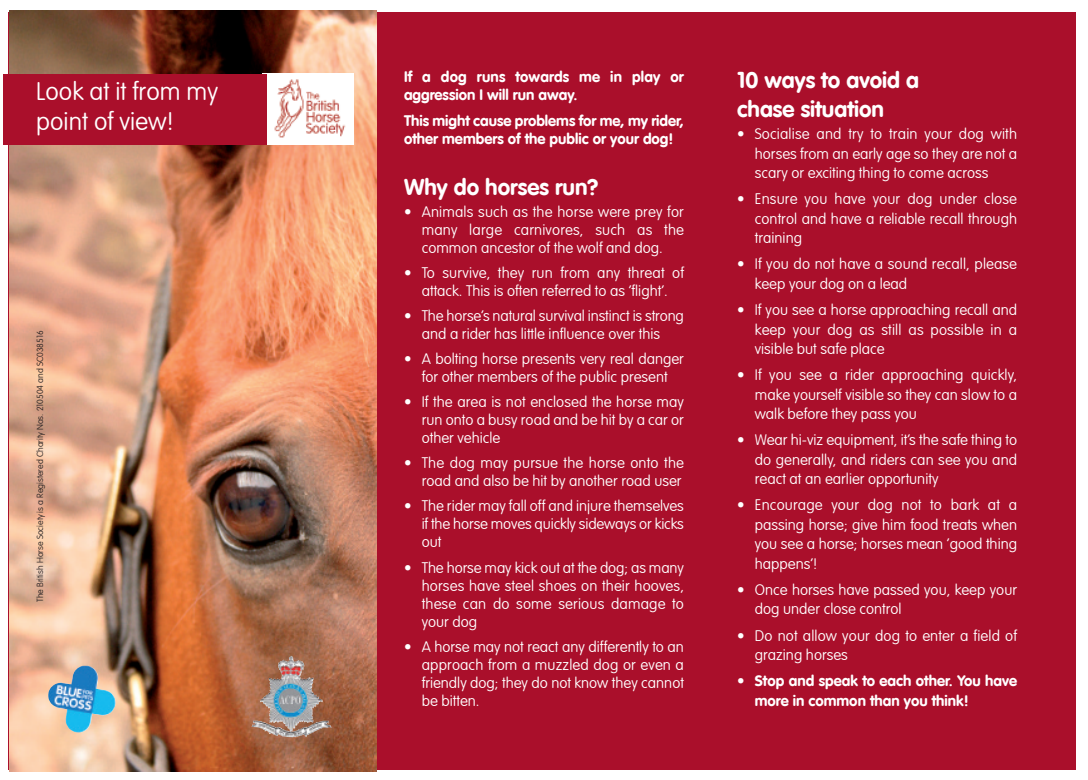
<style>
.page{position:relative;width:1088px;height:780px;background:#fff}
.page>*{position:absolute;margin:0;border:0;box-sizing:border-box;transform-origin:0 0}
.t1{font:100 25px/30px "VAG Rounded LT";color:#fff}
.t2{font:700 22.5px/28.4px "VAG Rounded LT";color:#fff}
.t3{font:100 15px/18px "VAG Rounded LT";color:#fff;text-align:justify}
.t4{font:700 15px/18px "VAG Rounded LT";color:#fff}
.t5{font:100 8.75px "VAG Rounded LT";color:#231f20}
.s1{font-weight:100}
</style>
<div class="page">
<div style="left:9px;top:12px;width:1066px;height:757px;background:#aa0f2b"></div>
<img style="left:10px;top:11px;width:367px;height:760px">
<img style="left:267px;top:74px;width:86px;height:71px">
<div style="left:3px;top:74px;width:264px;height:71px;background:#aa0f2b"></div>
<img style="left:289px;top:655px;width:40px;height:76px">
<img style="left:48px;top:665px;width:67px;height:67px">
<h1 class="t1" style="left:36px;top:77px;width:183px">Look at it from my point of view!</h1>
<p class="t5" style="left:35px;top:602px;width:273px;rotate:-90deg">The British Horse Society is a Registered Charity Nos. 210504 and SC038516</p>
<p class="t4" style="left:404px;top:69px;width:281px">If a dog runs towards me in play or aggression I will run away.</p>
<p class="t4" style="left:404px;top:112px;width:281px">This might cause problems for me, my rider, other members of the public or your dog!</p>
<h2 class="t2" style="left:404px;top:174px;width:196px">Why do horses run?</h2>
<p class="t3" style="left:422px;top:203px;width:264px;text-indent:-18px">• Animals such as the horse were prey for many large carnivores, such as the common ancestor of the wolf and dog.</p>
<p class="t3" style="left:404px;top:264px;width:281px;text-align:center">• To survive, they run from any threat of attack. This is often referred to as ‘flight’.</p>
<p class="t3" style="left:404px;top:307px;width:281px;text-align:center">• The horse’s natural survival instinct is strong and a rider has little influence over this</p>
<p class="t3" style="left:404px;top:350px;width:281px;text-align:center">• A bolting horse presents very real danger for other members of the public present</p>
<p class="t3" style="left:422px;top:393px;width:264px;text-indent:-18px">• If the area is not enclosed the horse may run onto a busy road and be hit by a car or other vehicle</p>
<p class="t3" style="left:404px;top:454px;width:281px;text-align:right">• The dog may pursue the horse onto the road and also be hit by another road user</p>
<p class="t3" style="left:422px;top:497px;width:264px;text-indent:-18px">• The rider may fall off and injure themselves if the horse moves quickly sideways or kicks out</p>
<p class="t3" style="left:422px;top:559px;width:264px;text-indent:-18px">• The horse may kick out at the dog; as many horses have steel shoes on their hooves, these can do some serious damage to your dog</p>
<p class="t3" style="left:422px;top:638px;width:264px;text-indent:-18px">• A horse may not react any differently to an approach from a muzzled dog or even a friendly dog; they do not know they cannot be bitten.</p>
<h2 class="t2" style="left:737px;top:67px;width:184px">10 ways to avoid a chase situation</h2>
<p class="t3" style="left:755px;top:125px;width:264px;line-height:19.4px;text-indent:-18px">• Socialise and try to train your dog with horses from an early age so they are not a scary or exciting thing to come across</p>
<p class="t3" style="left:755px;top:190px;width:264px;line-height:19.4px;text-indent:-18px">• Ensure you have your dog under close control and have a reliable recall through training</p>
<p class="t3" style="left:755px;top:255px;width:264px;line-height:19.4px;text-indent:-18px">• If you do not have a sound recall, please keep your dog on a lead</p>
<p class="t3" style="left:755px;top:301px;width:264px;line-height:19.4px;text-indent:-18px">• If you see a horse approaching recall and keep your dog as still as possible in a visible but safe place</p>
<p class="t3" style="left:755px;top:366px;width:264px;line-height:19.4px;text-indent:-18px">• If you see a rider approaching quickly, make yourself visible so they can slow to a walk before they pass you</p>
<p class="t3" style="left:755px;top:431px;width:264px;line-height:19.4px;text-indent:-18px">• Wear hi-viz equipment, it’s the safe thing to do generally, and riders can see you and react at an earlier opportunity</p>
<p class="t3" style="left:755px;top:496px;width:264px;line-height:19.4px;text-indent:-18px">• Encourage your dog not to bark at a passing horse; give him food treats when you see a horse; horses mean ‘good thing happens’!</p>
<p class="t3" style="left:755px;top:580px;width:264px;line-height:19.4px;text-indent:-18px">• Once horses have passed you, keep your dog under close control</p>
<p class="t3" style="left:755px;top:626px;width:264px;line-height:19.4px;text-indent:-18px">• Do not allow your dog to enter a field of grazing horses</p>
<p class="t4" style="left:755px;top:672px;width:264px;line-height:19.4px;text-indent:-18px"><span class="s1">•</span> Stop and speak to each other. You have more in common than you think!</p>
</div>
